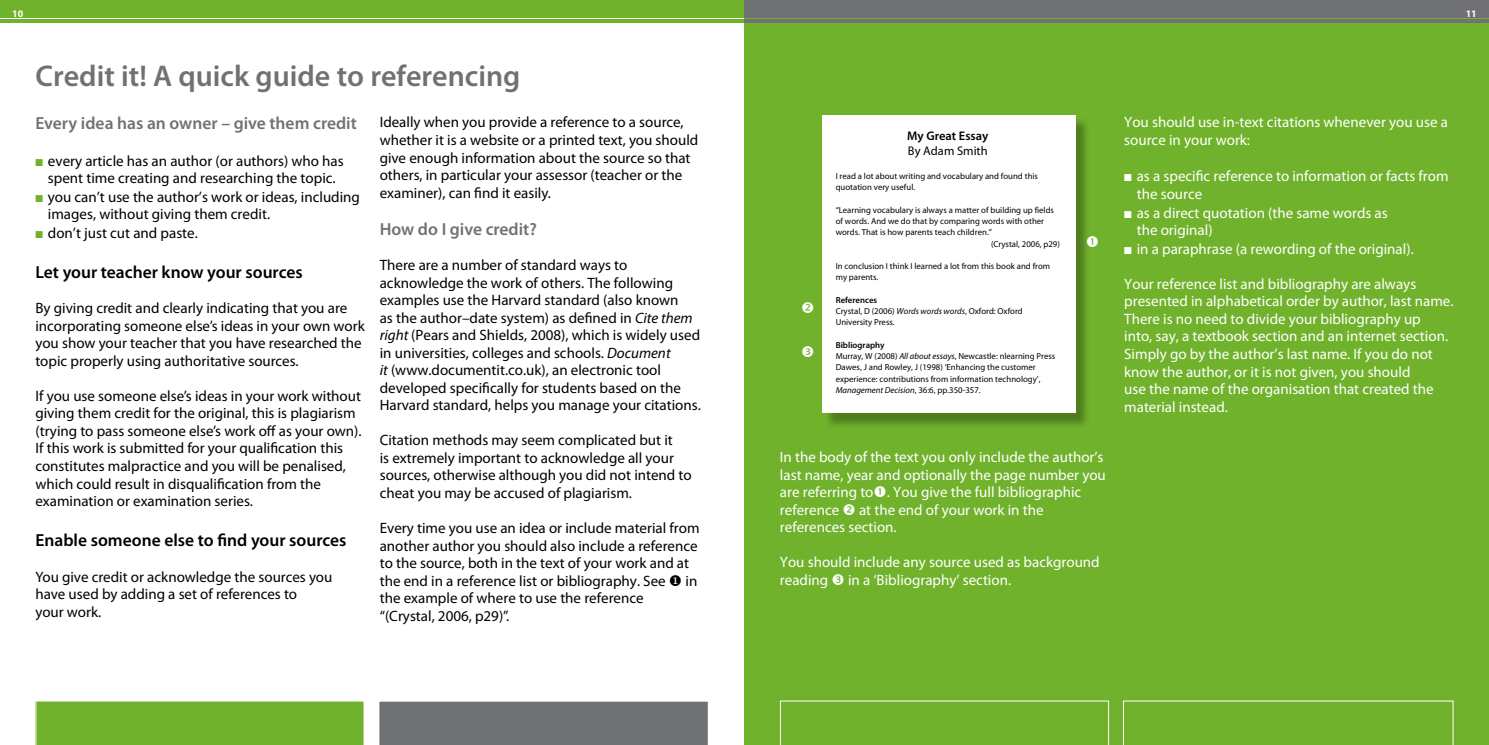
<style>
.page{position:relative;width:1489px;height:745px;background:#fff}
.page>*{position:absolute;margin:0;border:0;box-sizing:border-box;transform-origin:0 0}
.t1{font:600 30px "Myriad Pro";color:#707175}
.t2{font:600 17.5px "Myriad Pro";color:#000}
.t3{font:600 17.5px "Myriad Pro";color:#707175}
.t4{font:15px/17.5px "Myriad Pro";color:#000}
.t5{font:15px/17.5px "Myriad Pro";color:#fff}
.t6{font:600 12.5px "Myriad Pro";color:#000}
.t7{font:12.5px "Myriad Pro";color:#000}
.t8{font:700 10px "Myriad Pro";color:#fff}
.t9{font:8.75px/11.2px "Myriad Pro";color:#000}
.s1{color:#70b22c}
.s2{font-style:italic}
.s3{font-weight:600}
</style>
<div class="page">
<div style="left:0;top:0;width:744px;height:17px;background:#70b22c"></div>
<hr style="left:0;top:20px;width:744px;height:3px;background:#70b22c">
<div style="left:744px;top:0;width:744px;height:744px;background:#70b22c"></div>
<svg style="left:780px;top:700px;width:328px;height:44px"></svg>
<div style="left:35px;top:701px;width:329px;height:43px;background:#70b22c"></div>
<div style="left:379px;top:701px;width:329px;height:43px;background:#707175"></div>
<svg style="left:1123px;top:700px;width:330px;height:44px"></svg>
<div style="left:744px;top:0;width:744px;height:17px;background:#707175"></div>
<hr style="left:744px;top:20px;width:744px;height:3px;background:#707175">
<div style="left:823px;top:117px;width:268px;height:311px;background:#000;opacity:.3"></div>
<div style="left:821px;top:115px;width:254px;height:298px;background:#fff"></div>
<svg style="left:1086px;top:236px;width:5px;height:11px"></svg>
<p class="t8" style="left:12px;top:7px;width:13px">10</p>
<p class="t8" style="left:1465px;top:7px;width:13px">11</p>
<h1 class="t1" style="left:35px;top:57px;width:486px">Credit it! A quick guide to referencing</h1>
<p class="t3" style="left:35px;top:112px;width:323px">Every idea has an owner – give them credit</p>
<p class="t4" style="left:35px;top:151px;width:310px;text-align:center"><span class="s1">■</span> every article has an author (or authors) who has spent time creating and researching the topic.</p>
<p class="t4" style="left:48px;top:188px;width:313px;text-indent:-13px"><span class="s1">■</span> you can’t use the author’s work or ideas, including images, without giving them credit.</p>
<p class="t4" style="left:35px;top:224px;width:164px"><span class="s1">■</span> don’t just cut and paste.</p>
<p class="t2" style="left:35px;top:261px;width:269px">Let your teacher know your sources</p>
<p class="t4" style="left:35px;top:299px;width:331px">By giving credit and clearly indicating that you are incorporating someone else’s ideas in your own work you show your teacher that you have researched the topic properly using authoritative sources.</p>
<p class="t4" style="left:35px;top:386px;width:327px">If you use someone else’s ideas in your work without giving them credit for the original, this is plagiarism (trying to pass someone else’s work off as your own).<br>If this work is submitted for your qualification this constitutes malpractice and you will be penalised, which could result in disqualification from the examination or examination series.</p>
<p class="t2" style="left:35px;top:528px;width:312px">Enable someone else to find your sources</p>
<p class="t4" style="left:35px;top:567px;width:298px">You give credit or acknowledge the sources you have used by adding a set of references to<br>your work.</p>
<p class="t4" style="left:380px;top:113px;width:320px">Ideally when you provide a reference to a source, whether it is a website or a printed text, you should give enough information about the source so that others, in particular your assessor (teacher or the examiner), can find it easily.</p>
<p class="t3" style="left:380px;top:218px;width:159px">How do I give credit?</p>
<p class="t4" style="left:380px;top:256px;width:323px">There are a number of standard ways to acknowledge the work of others. The following examples use the Harvard standard (also known<br>as the author–date system) as defined in <span class="s2">Cite them right</span> (Pears and Shields, 2008), which is widely used in universities, colleges and schools. <span class="s2">Document<br>it</span> (www.documentit.co.uk), an electronic tool developed specifically for students based on the Harvard standard, helps you manage your citations.</p>
<p class="t4" style="left:380px;top:431px;width:313px">Citation methods may seem complicated but it<br>is extremely important to acknowledge all your sources, otherwise although you did not intend to cheat you may be accused of plagiarism.</p>
<p class="t4" style="left:380px;top:518px;width:321px">Every time you use an idea or include material from another author you should also include a reference to the source, both in the text of your work and at the end in a reference list or bibliography. See ◆ in the example of where to use the reference “(Crystal, 2006, p29)”.</p>
<p class="t6" style="left:907px;top:128px;width:83px">My Great Essay</p>
<p class="t7" style="left:907px;top:143px;width:81px">By Adam Smith</p>
<p class="t9" style="left:835px;top:170px;width:204px">I read a lot about writing and vocabulary and found this quotation very useful.</p>
<p class="t9" style="left:835px;top:204px;width:220px">“Learning vocabulary is always a matter of building up fields</p>
<p class="t9" style="left:835px;top:215px;width:210px">of words. And we do that by comparing words with other</p>
<p class="t9" style="left:835px;top:226px;width:158px">words. That is how parents teach children.”</p>
<p class="t9" style="left:990px;top:238px;width:70px">(Crystal, 2006, p29)</p>
<p class="t9" style="left:835px;top:260px;width:216px">In conclusion I think I learned a lot from this book and from my parents.</p>
<p class="t9" style="left:835px;top:294px;width:189px"><span class="s3">References<br></span>Crystal, D (2006) <span class="s2">Words words words</span>, Oxford: Oxford<br>University Press.</p>
<p class="t9" style="left:835px;top:339px;width:221px"><span class="s3">Bibliography<br></span>Murray, W (2008) <span class="s2">All about essays</span>, Newcastle: nlearning Press Dawes, J and Rowley, J (1998) ‘Enhancing the customer experience: contributions from information technology’, <span class="s2">Management Decision</span>, 36:6, pp.350-357.</p>
<p class="t5" style="left:780px;top:448px;width:327px">In the body of the text you only include the author’s last name, year and optionally the page number you are referring to . You give the full bibliographic reference</p>
<p class="t5" style="left:780px;top:500px;width:265px;text-indent:79px">at the end of your work in the references section.</p>
<p class="t5" style="left:780px;top:553px;width:321px">You should include any source used as background reading</p>
<p class="t5" style="left:848px;top:570px;width:165px">in a ‘Bibliography’ section.</p>
<p class="t5" style="left:1124px;top:113px;width:325px">You should use in-text citations whenever you use a source in your work:</p>
<p class="t5" style="left:1136px;top:167px;width:313px;text-indent:-12px">■ as a specific reference to information or facts from the source</p>
<p class="t5" style="left:1136px;top:203px;width:252px;text-indent:-12px">■ as a direct quotation (the same words as the original)</p>
<p class="t5" style="left:1124px;top:240px;width:291px">■ in a paraphrase (a rewording of the original).</p>
<p class="t5" style="left:1124px;top:275px;width:331px">Your reference list and bibliography are always presented in alphabetical order by author, last name.<br>There is no need to divide your bibliography up<br>into, say, a textbook section and an internet section.<br>Simply go by the author’s last name. If you do not know the author, or it is not given, you should<br>use the name of the organisation that created the material instead.</p>
</div>
